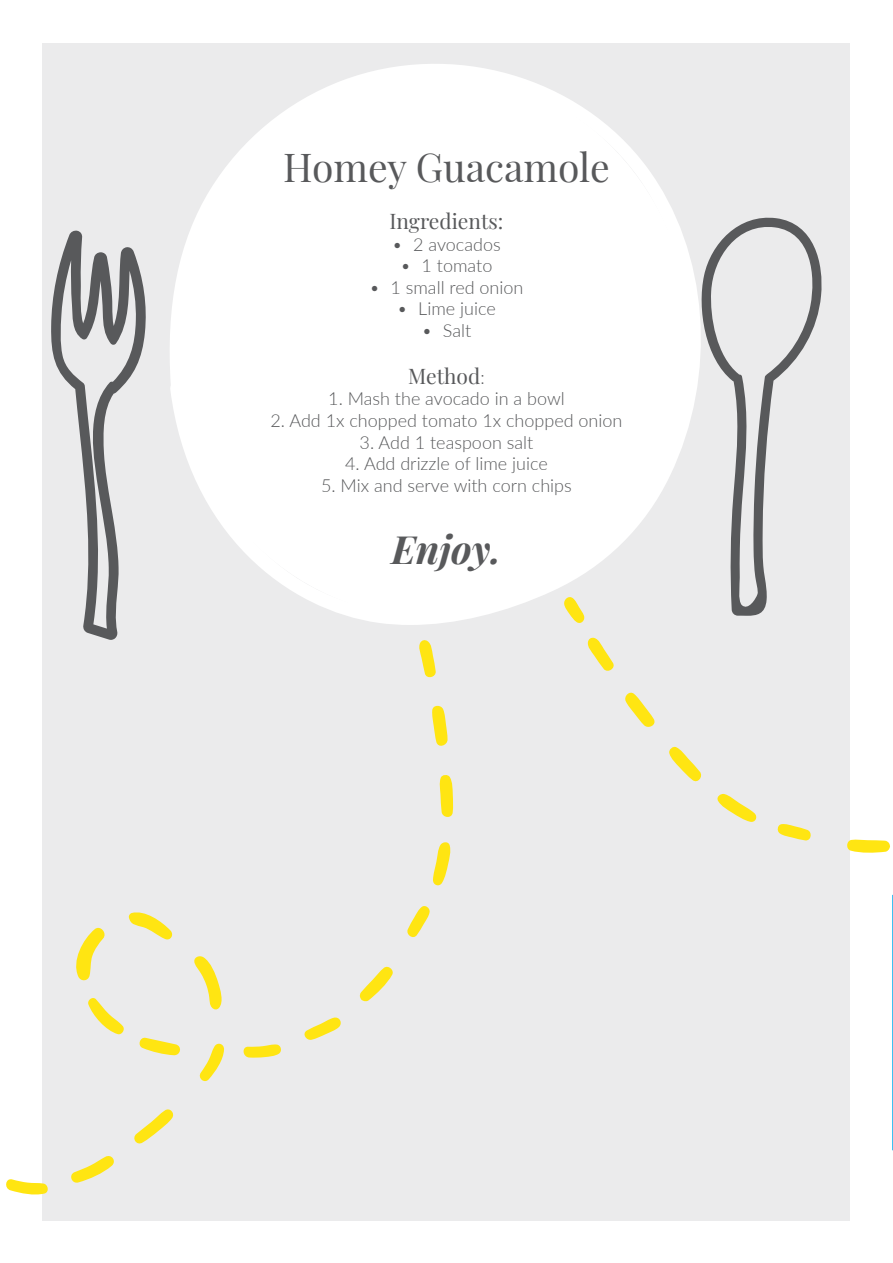
<style>
.page{position:relative;width:893px;height:1263px;background:#fff}
.page>*{position:absolute;margin:0;border:0;box-sizing:border-box;transform-origin:0 0}
.t1{font:39px "Playfair Display";color:#58595b}
.t2{font:italic 700 39px "Playfair Display";color:#58595b}
.t3{font:21px "Playfair Display";color:#58595b}
.t4{font:300 18px "Lato";color:#58595b}
.s1{font-family:"Lato";font-weight:300;font-size:18px}
</style>
<div class="page">
<div style="left:43px;top:43px;width:807px;height:1177px;background:#ebebec"></div>
<svg style="left:6px;top:1177px;width:42px;height:19px"></svg>
<svg style="left:71px;top:1156px;width:43px;height:27px"></svg>
<svg style="left:134px;top:1109px;width:40px;height:35px"></svg>
<svg style="left:199px;top:1043px;width:25px;height:39px"></svg>
<svg style="left:194px;top:956px;width:28px;height:54px"></svg>
<svg style="left:128px;top:912px;width:45px;height:28px"></svg>
<svg style="left:76px;top:927px;width:29px;height:54px"></svg>
<svg style="left:88px;top:998px;width:36px;height:37px"></svg>
<svg style="left:139px;top:1037px;width:41px;height:19px"></svg>
<svg style="left:243px;top:1044px;width:38px;height:14px"></svg>
<svg style="left:304px;top:1017px;width:37px;height:23px"></svg>
<svg style="left:359px;top:966px;width:34px;height:35px"></svg>
<svg style="left:407px;top:906px;width:23px;height:31px"></svg>
<svg style="left:433px;top:842px;width:18px;height:44px"></svg>
<svg style="left:439px;top:775px;width:14px;height:42px"></svg>
<svg style="left:432px;top:705px;width:16px;height:41px"></svg>
<svg style="left:419px;top:640px;width:17px;height:38px"></svg>
<svg style="left:51px;top:230px;width:95px;height:410px"></svg>
<svg style="left:170px;top:64px;width:527px;height:561px;fill:#fff"></svg>
<svg style="left:697px;top:217px;width:125px;height:399px"></svg>
<svg style="left:847px;top:839px;width:43px;height:14px"></svg>
<svg style="left:777px;top:824px;width:34px;height:17px"></svg>
<svg style="left:717px;top:793px;width:40px;height:29px"></svg>
<svg style="left:669px;top:746px;width:33px;height:36px"></svg>
<svg style="left:625px;top:692px;width:30px;height:35px"></svg>
<svg style="left:587px;top:637px;width:27px;height:34px"></svg>
<svg style="left:564px;top:595px;width:22px;height:30px"></svg>
<hr style="left:892px;top:895px;width:1px;height:255px;background:#00aeef">
<h1 class="t1" style="left:283px;top:137px;width:328px">Homey Guacamole</h1>
<p class="t3" style="left:389px;top:205px;width:116px">Ingredients:</p>
<p class="t4" style="left:392px;top:232px;width:110px">• 2 avocados</p>
<p class="t4" style="left:401px;top:253px;width:93px">• 1 tomato</p>
<p class="t4" style="left:369px;top:275px;width:155px">• 1 small red onion</p>
<p class="t4" style="left:397px;top:296px;width:100px">• Lime juice</p>
<p class="t4" style="left:422px;top:318px;width:51px">• Salt</p>
<p class="t3" style="left:408px;top:359px;width:78px">Method<span class="s1">:</span></p>
<p class="t4" style="left:328px;top:386px;width:238px">1. Mash the avocado in a bowl</p>
<p class="t4" style="left:270px;top:408px;width:353px">2. Add 1x chopped tomato 1x chopped onion</p>
<p class="t4" style="left:360px;top:430px;width:175px">3. Add 1 teaspoon salt</p>
<p class="t4" style="left:345px;top:451px;width:204px">4. Add drizzle of lime juice</p>
<p class="t4" style="left:321px;top:473px;width:252px">5. Mix and serve with corn chips</p>
<h1 class="t2" style="left:391px;top:518px;width:111px">Enjoy.</h1>
</div>
